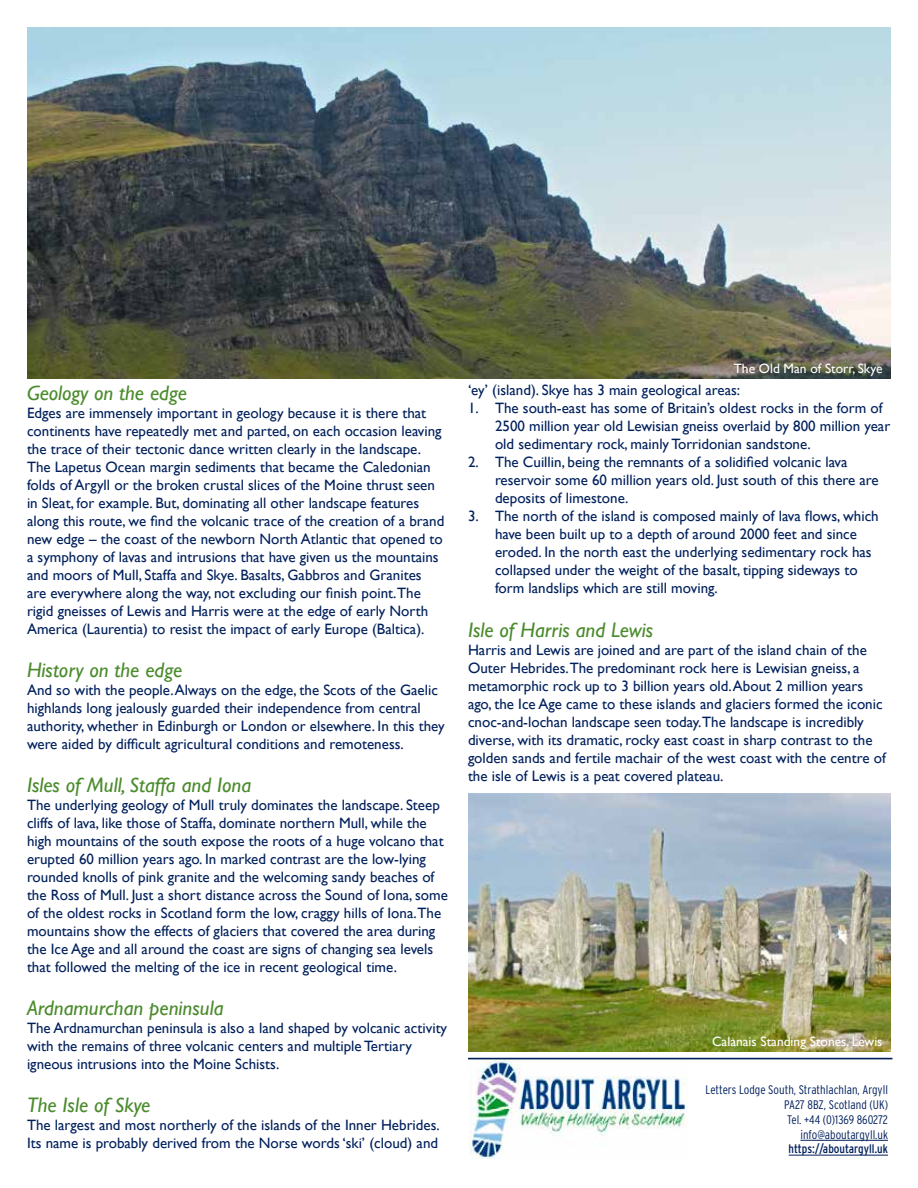
<style>
.page{position:relative;width:918px;height:1188px;background:#fff}
.page>*{position:absolute;margin:0;border:0;box-sizing:border-box;transform-origin:0 0}
.t1{font:italic 21px "Gill Sans";color:#4a8b2c}
.t2{font:15px/18px "Gill Sans";color:#00205c}
.t3{font:13.5px "Gill Sans";color:#fff}
.t4{font:300 condensed 12.3px/14.9px "Interstate";color:#00205c;text-align:right}
.t5{font:condensed 12.3px "Interstate";color:#00205c}
</style>
<div class="page">
<img style="left:469px;top:1060px;width:219px;height:99px">
<hr style="left:800px;top:1140px;width:88px;height:1px;background:#00205c">
<hr style="left:789px;top:1155px;width:99px;height:1px;background:#00205c">
<hr style="left:468px;top:1058px;width:424px;height:1px;background:#00205c">
<img style="left:27px;top:27px;width:864px;height:351px">
<img style="left:468px;top:793px;width:423px;height:259px">
<h1 class="t1" style="left:27px;top:380px;width:161px">Geology on the edge</h1>
<p class="t2" style="left:27px;top:403px;width:419px">Edges are immensely important in geology because it is there that continents have repeatedly met and parted, on each occasion leaving the trace of their tectonic dance written clearly in the landscape.<br>The Lapetus Ocean margin sediments that became the Caledonian folds of Argyll or the broken crustal slices of the Moine thrust seen in Sleat, for example. But, dominating all other landscape features along this route, we find the volcanic trace of the creation of a brand new edge – the coast of the newborn North Atlantic that opened to a symphony of lavas and intrusions that have given us the mountains and moors of Mull, Staffa and Skye. Basalts, Gabbros and Granites are everywhere along the way, not excluding our finish point.The rigid gneisses of Lewis and Harris were at the edge of early North America (Laurentia) to resist the impact of early Europe (Baltica).</p>
<h1 class="t1" style="left:27px;top:658px;width:157px">History on the edge</h1>
<p class="t2" style="left:27px;top:681px;width:419px">And so with the people. Always on the edge, the Scots of the Gaelic highlands long jealously guarded their independence from central authority, whether in Edinburgh or London or elsewhere. In this they were aided by difficult agricultural conditions and remoteness.</p>
<h1 class="t1" style="left:27px;top:773px;width:226px">Isles of Mull, Staffa and Iona</h1>
<p class="t2" style="left:27px;top:796px;width:422px">The underlying geology of Mull truly dominates the landscape. Steep cliffs of lava, like those of Staffa, dominate northern Mull, while the high mountains of the south expose the roots of a huge volcano that erupted 60 million years ago. In marked contrast are the low-lying rounded knolls of pink granite and the welcoming sandy beaches of the Ross of Mull. Just a short distance across the Sound of Iona, some of the oldest rocks in Scotland form the low, craggy hills of Iona.The mountains show the effects of glaciers that covered the area during the Ice Age and all around the coast are signs of changing sea levels that followed the melting of the ice in recent geological time.</p>
<h1 class="t1" style="left:27px;top:996px;width:198px">Ardnamurchan peninsula</h1>
<p class="t2" style="left:27px;top:1019px;width:422px">The Ardnamurchan peninsula is also a land shaped by volcanic activity with the remains of three volcanic centers and multiple Tertiary igneous intrusions into the Moine Schists.</p>
<h1 class="t1" style="left:27px;top:1093px;width:125px">The Isle of Skye</h1>
<p class="t2" style="left:27px;top:1116px;width:414px">The largest and most northerly of the islands of the Inner Hebrides.<br>Its name is probably derived from the Norse words ‘ski’ (cloud) and</p>
<p class="t3" style="left:734px;top:360px;width:150px">The Old Man of Storr, Skye</p>
<p class="t2" style="left:468px;top:381px;width:274px">‘ey’ (island). Skye has 3 main geological areas:</p>
<p class="t2" style="left:495px;top:399px;width:397px;text-indent:-27px">1. The south-east has some of Britain’s oldest rocks in the form of<br>2500 million year old Lewisian gneiss overlaid by 800 million year old sedimentary rock, mainly Torridonian sandstone.</p>
<p class="t2" style="left:495px;top:453px;width:385px;text-indent:-27px">2. The Cuillin, being the remnants of a solidified volcanic lava reservoir some 60 million years old. Just south of this there are deposits of limestone.</p>
<p class="t2" style="left:495px;top:507px;width:385px;text-indent:-27px">3. The north of the island is composed mainly of lava flows, which have been built up to a depth of around 2000 feet and since eroded. In the north east the underlying sedimentary rock has collapsed under the weight of the basalt, tipping sideways to form landslips which are still moving.</p>
<h1 class="t1" style="left:468px;top:617px;width:187px">Isle of Harris and Lewis</h1>
<p class="t2" style="left:468px;top:640px;width:419px">Harris and Lewis are joined and are part of the island chain of the Outer Hebrides.The predominant rock here is Lewisian gneiss, a metamorphic rock up to 3 billion years old. About 2 million years ago, the Ice Age came to these islands and glaciers formed the iconic cnoc-and-lochan landscape seen today.The landscape is incredibly diverse, with its dramatic, rocky east coast in sharp contrast to the golden sands and fertile machair of the west coast with the centre of the isle of Lewis is a peat covered plateau.</p>
<p class="t3" style="left:712px;top:1034px;width:172px">Calanais Standing Stones, Lewis</p>
<p class="t4" style="left:706px;top:1082px;width:184px">Letters Lodge South, Strathlachlan, Argyll<br>PA27 8BZ, Scotland (UK)<br>Tel. +44 (0)1369 860272 info@aboutargyll.uk</p>
<p class="t5" style="left:789px;top:1142px;width:101px">https://aboutargyll.uk</p>
</div>
